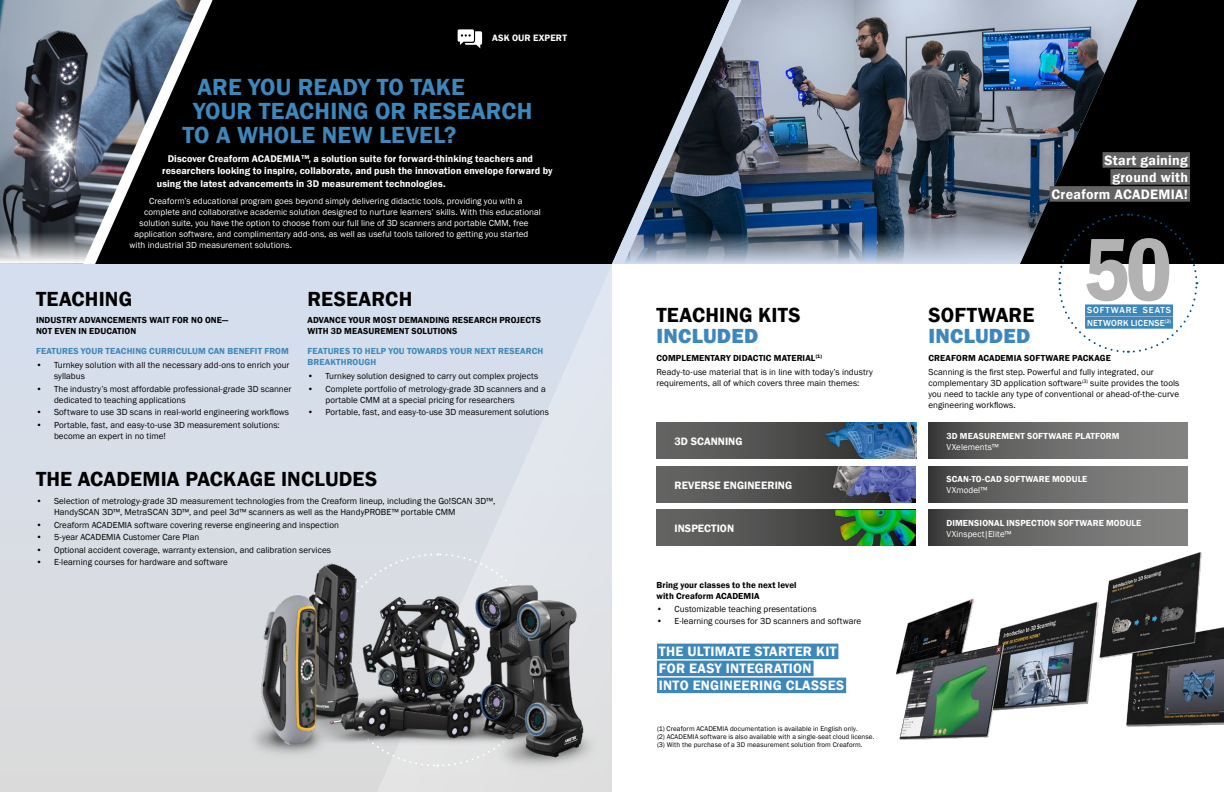
<style>
.page{position:relative;width:1224px;height:792px;background:#fff}
.page>*{position:absolute;margin:0;border:0;box-sizing:border-box;transform-origin:0 0}
.t1{font:600 condensed 92px "Franklin Gothic";color:#b3b2b2}
.t2{font:600 24px "Franklin Gothic";letter-spacing:.005em;color:#3e87bb}
.t3{font:600 21px "Franklin Gothic";letter-spacing:.005em;color:#000}
.t4{font:800 21px "Franklin Gothic";letter-spacing:.01em;color:#3e87bb}
.t5{font:600 14px/17px "Franklin Gothic";letter-spacing:.02em;color:#fff}
.t6{font:600 11px "Franklin Gothic";letter-spacing:.005em;color:#fff}
.t7{font:600 10px "Franklin Gothic";letter-spacing:.005em;color:#fff}
.t8{font:600 9.5px "Franklin Gothic";letter-spacing:.015em;color:#fff}
.t9{font:9px/11px "Franklin Gothic";letter-spacing:.005em;color:#000}
.t10{font:9px "Franklin Gothic";letter-spacing:.005em;color:#fff}
.t11{font:600 9px/11px "Franklin Gothic";letter-spacing:.01em;color:#000}
.t12{font:600 9px/11px "Franklin Gothic";letter-spacing:.01em;color:#3e87bb}
.t13{font:600 9px "Franklin Gothic";letter-spacing:.01em;color:#fff}
.t14{font:500 9px/12.2px "Franklin Gothic";letter-spacing:.045em;color:#fff}
.t15{font:7px/8px "Franklin Gothic";letter-spacing:.015em;color:#000}
.t16{font:500 5.2px "Franklin Gothic";color:#fff}
.s1{font-weight:600}
</style>
<div class="page">
<img style="left:0;top:0;width:72px;height:232px">
<svg style="left:0;top:232px;width:72px;height:32px;background:#9ca0a4"></svg>
<div style="left:0;top:264px;width:612px;height:528px;background:#d8dde7"></div>
<div style="left:248px;top:0;width:353px;height:264px;background:#000"></div>
<svg style="left:373px;top:276px;width:239px;height:516px"></svg>
<svg style="left:72px;top:0;width:176px;height:264px;background:#3d434b"></svg>
<div style="left:1141px;top:0;width:83px;height:264px;background:#000"></div>
<div style="left:601px;top:0;width:11px;height:276px;background:#000"></div>
<img style="left:612px;top:0;width:529px;height:264px">
<img style="left:896px;top:552px;width:328px;height:188px">
<svg style="left:656px;top:423px;width:159px;height:36px;background:#565655"></svg>
<img style="left:815px;top:423px;width:101px;height:36px">
<svg style="left:656px;top:467px;width:162px;height:36px;background:#565655"></svg>
<img style="left:818px;top:467px;width:98px;height:36px">
<svg style="left:656px;top:510px;width:162px;height:36px;background:#565655"></svg>
<img style="left:818px;top:510px;width:98px;height:36px">
<svg style="left:928px;top:423px;width:260px;height:36px;background:#6a6969"></svg>
<svg style="left:928px;top:467px;width:260px;height:36px;background:#6a6969"></svg>
<svg style="left:928px;top:510px;width:260px;height:36px;background:#6a6969"></svg>
<div style="left:657px;top:644px;width:181px;height:15px;background:#3e87bb"></div>
<div style="left:657px;top:661px;width:157px;height:15px;background:#3e87bb"></div>
<div style="left:657px;top:678px;width:189px;height:15px;background:#3e87bb"></div>
<div style="left:1103px;top:152px;width:87px;height:16px;background:#646363"></div>
<div style="left:1110px;top:169px;width:80px;height:16px;background:#646363"></div>
<div style="left:1050px;top:186px;width:140px;height:16px;background:#646363"></div>
<svg style="left:1057px;top:213px;width:141px;height:140px"></svg>
<div style="left:1085px;top:304px;width:88px;height:12px;background:#3e87bb"></div>
<div style="left:1085px;top:317px;width:88px;height:12px;background:#3e87bb"></div>
<svg style="left:373px;top:552px;width:171px;height:7px"></svg>
<img style="left:238px;top:559px;width:361px;height:216px">
<svg style="left:458px;top:29px;width:24px;height:19px"></svg>
<p class="t8" style="left:492px;top:32px;width:76px">ASK OUR EXPERT</p>
<h2 class="t2" style="left:198px;top:72px;width:269px">ARE YOU READY TO TAKE</h2>
<h2 class="t2" style="left:193px;top:96px;width:341px">YOUR TEACHING OR RESEARCH</h2>
<h2 class="t2" style="left:182px;top:120px;width:275px">TO A WHOLE NEW LEVEL?</h2>
<p class="t7" style="left:168px;top:153px;width:367px">Discover Creaform ACADEMIA <sup>TM</sup>, a solution suite for forward-thinking teachers and</p>
<p class="t7" style="left:162px;top:165px;width:392px">researchers looking to inspire, collaborate, and push the innovation envelope forward by</p>
<p class="t7" style="left:157px;top:177px;width:290px">using the latest advancements in 3D measurement technologies.</p>
<p class="t10" style="left:149px;top:195px;width:375px">Creaform’s educational program goes beyond simply delivering didactic tools, providing you with a</p>
<p class="t10" style="left:144px;top:206px;width:398px">complete and collaborative academic solution designed to nurture learners’ skills. With this educational</p>
<p class="t10" style="left:139px;top:217px;width:391px">solution suite, you have the option to choose from our full line of 3D scanners and portable CMM, free</p>
<p class="t10" style="left:135px;top:228px;width:395px">application software, and complimentary add-ons, as well as useful tools tailored to getting you started</p>
<p class="t10" style="left:130px;top:239px;width:164px">with industrial 3D measurement solutions.</p>
<h3 class="t3" style="left:36px;top:286px;width:98px">TEACHING</h3>
<p class="t11" style="left:36px;top:315px;width:194px">INDUSTRY ADVANCEMENTS WAIT FOR NO ONE—<br>NOT EVEN IN EDUCATION</p>
<p class="t12" style="left:36px;top:346px;width:254px">FEATURES YOUR TEACHING CURRICULUM CAN BENEFIT FROM</p>
<p class="t9" style="left:54px;top:360px;width:237px;text-indent:-18px">• Turnkey solution with all the necessary add-ons to enrich your syllabus</p>
<p class="t9" style="left:54px;top:384px;width:239px;text-indent:-18px">• The industry’s most affordable professional-grade 3D scanner dedicated to teaching applications</p>
<p class="t9" style="left:36px;top:407px;width:254px">• Software to use 3D scans in real-world engineering workflows</p>
<p class="t9" style="left:54px;top:420px;width:227px;text-indent:-18px">• Portable, fast, and easy-to-use 3D measurement solutions: become an expert in no time!</p>
<h3 class="t3" style="left:308px;top:286px;width:106px">RESEARCH</h3>
<p class="t11" style="left:308px;top:315px;width:235px">ADVANCE YOUR MOST DEMANDING RESEARCH PROJECTS<br>WITH 3D MEASUREMENT SOLUTIONS</p>
<p class="t12" style="left:308px;top:346px;width:237px">FEATURES TO HELP YOU TOWARDS YOUR NEXT RESEARCH<br>BREAKTHROUGH</p>
<p class="t9" style="left:308px;top:371px;width:232px">• Turnkey solution designed to carry out complex projects</p>
<p class="t9" style="left:326px;top:384px;width:222px;text-indent:-18px">• Complete portfolio of metrology-grade 3D scanners and a portable CMM at a special pricing for researchers</p>
<p class="t9" style="left:308px;top:407px;width:243px">• Portable, fast, and easy-to-use 3D measurement solutions</p>
<h3 class="t3" style="left:36px;top:466px;width:343px">THE ACADEMIA PACKAGE INCLUDES</h3>
<p class="t9" style="left:54px;top:496px;width:443px;text-indent:-18px">• Selection of metrology-grade 3D measurement technologies from the Creaform lineup, including the Go!SCAN 3D™,<br>HandySCAN 3D™, MetraSCAN 3D™, and peel 3d™ scanners as well as the HandyPROBE™ portable CMM</p>
<p class="t9" style="left:36px;top:519px;width:304px">• Creaform ACADEMIA software covering reverse engineering and inspection</p>
<p class="t9" style="left:36px;top:532px;width:165px">• 5-year ACADEMIA Customer Care Plan</p>
<p class="t9" style="left:36px;top:544px;width:297px">• Optional accident coverage, warranty extension, and calibration services</p>
<p class="t9" style="left:36px;top:557px;width:193px">• E-learning courses for hardware and software</p>
<h3 class="t3" style="left:656px;top:302px;width:146px">TEACHING KITS</h3>
<h3 class="t4" style="left:656px;top:322px;width:103px">INCLUDED</h3>
<p class="t9" style="left:656px;top:351px;width:218px;line-height:14px"><span class="s1">COMPLEMENTARY DIDACTIC MATERIAL</span><sup>(1)<br></sup>Ready-to-use material that is in line with today’s industry</p>
<p class="t9" style="left:656px;top:377px;width:205px">requirements, all of which covers three main themes:</p>
<p class="t6" style="left:674px;top:434px;width:70px">3D SCANNING</p>
<p class="t6" style="left:674px;top:478px;width:119px">REVERSE ENGINEERING</p>
<p class="t6" style="left:674px;top:521px;width:61px">INSPECTION</p>
<p class="t11" style="left:657px;top:580px;width:142px">Bring your classes to the next level with Creaform ACADEMIA</p>
<p class="t9" style="left:657px;top:603px;width:162px">• Customizable teaching presentations</p>
<p class="t9" style="left:657px;top:616px;width:206px">• E-learning courses for 3D scanners and software</p>
<h3 class="t5" style="left:659px;top:643px;width:187px">THE ULTIMATE STARTER KIT<br>FOR EASY INTEGRATION<br>INTO ENGINEERING CLASSES</h3>
<p class="t15" style="left:657px;top:725px;width:219px">(1) Creaform ACADEMIA documentation is available in English only.<br>(2) ACADEMIA software is also available with a single-seat cloud license. (3) With the purchase of a 3D measurement solution from Creaform.</p>
<h3 class="t5" style="left:1052px;top:152px;width:138px;text-align:right">Start gaining<br>ground with<br>Creaform ACADEMIA!</h3>
<h1 class="t1" style="left:1083px;top:208px;width:90px">50</h1>
<p class="t16" style="left:1165px;top:318px;width:8px">(2)</p>
<p class="t14" style="left:1087px;top:304px;width:85px">SOFTWARE SEATS<br>NETWORK LICENSE</p>
<h3 class="t3" style="left:929px;top:302px;width:107px">SOFTWARE</h3>
<h3 class="t4" style="left:929px;top:322px;width:103px">INCLUDED</h3>
<p class="t11" style="left:929px;top:352px;width:184px">CREAFORM ACADEMIA SOFTWARE PACKAGE</p>
<p class="t9" style="left:929px;top:366px;width:252px">Scanning is the first step. Powerful and fully integrated, our complementary 3D application software<sup>(3)</sup> suite provides the tools you need to tackle any type of conventional or ahead-of-the-curve engineering workflows.</p>
<p class="t13" style="left:946px;top:430px;width:175px">3D MEASUREMENT SOFTWARE PLATFORM</p>
<p class="t10" style="left:946px;top:441px;width:54px">VXelements™</p>
<p class="t13" style="left:946px;top:474px;width:142px">SCAN-TO-CAD SOFTWARE MODULE</p>
<p class="t10" style="left:946px;top:485px;width:42px">VXmodel™</p>
<p class="t13" style="left:946px;top:517px;width:196px">DIMENSIONAL INSPECTION SOFTWARE MODULE</p>
<p class="t10" style="left:946px;top:528px;width:67px">VXinspect|Elite™</p>
</div>
